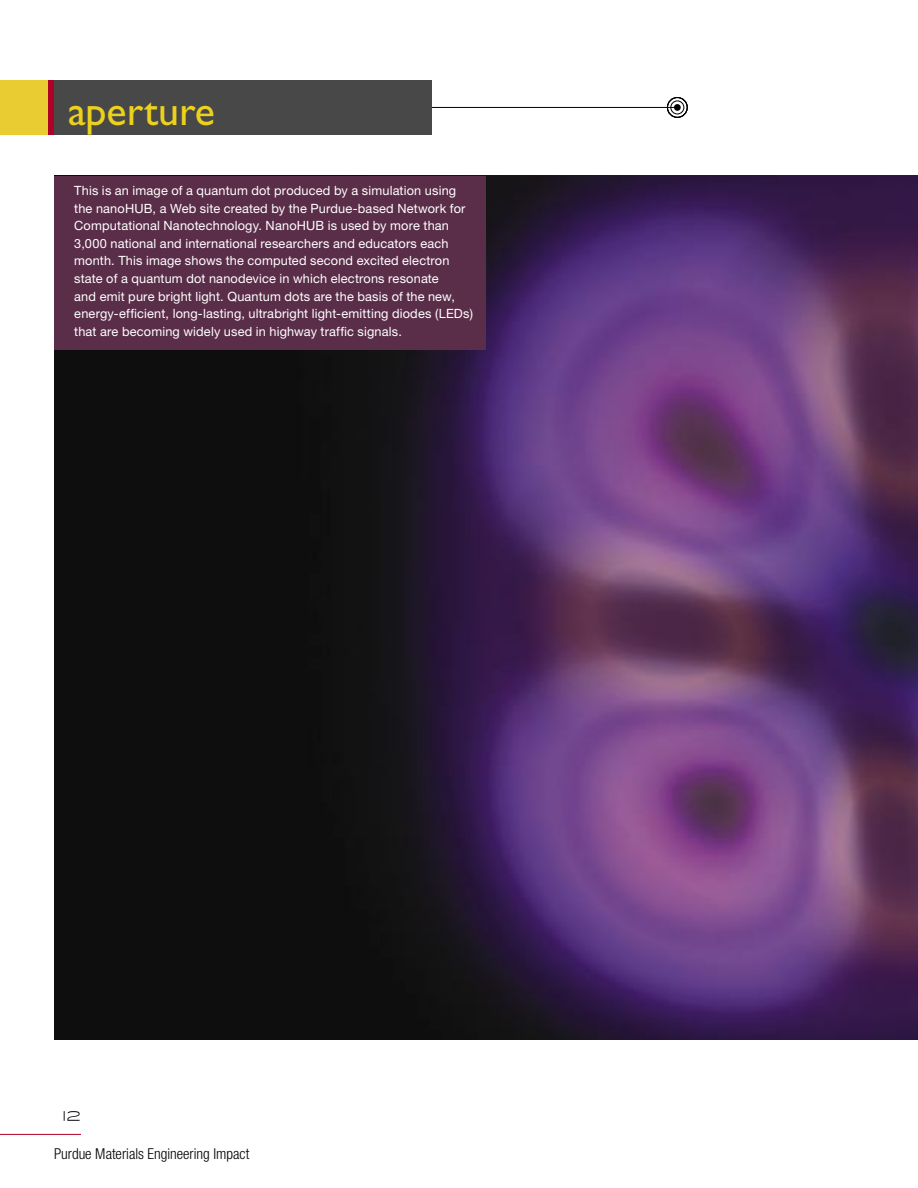
<style>
.page{position:relative;width:918px;height:1188px;background:#fff}
.page>*{position:absolute;margin:0;border:0;box-sizing:border-box;transform-origin:0 0}
.t1{font:42px "Gill Sans";color:#ecd21c}
.t2{font:300 condensed 15px "Helvetica Neue";color:#000}
.t3{font:300 15px "SF Grandezza";color:#000}
.t4{font:12.75px/17.5px "Helvetica Neue";letter-spacing:.015em;color:#fff}
</style>
<div class="page">
<img style="left:54px;top:176px;width:864px;height:863px">
<div style="left:54px;top:176px;width:432px;height:173px;background:#5a2d49"></div>
<hr style="left:0;top:1134px;width:81px;height:1px;background:#af0025">
<hr style="left:0;top:107px;width:677px;height:1px;background:#000">
<div style="left:667px;top:97px;width:20px;height:21px;border:1px solid #000;border-radius:50%"></div>
<div style="left:671px;top:101px;width:13px;height:13px;border:1px solid #000;border-radius:50%"></div>
<div style="left:674px;top:104px;width:7px;height:7px;background:#000;border-radius:50%"></div>
<div style="left:0;top:81px;width:432px;height:54px;background:#484848"></div>
<div style="left:0;top:81px;width:54px;height:54px;background:#e9cb32"></div>
<div style="left:48px;top:81px;width:6px;height:54px;background:#af0025"></div>
<h1 class="t1" style="left:68px;top:87px;width:149px">aperture</h1>
<p class="t4" style="left:74px;top:181px;width:400px">This is an image of a quantum dot produced by a simulation using the nanoHUB, a Web site created by the Purdue-based Network for Computational Nanotechnology. NanoHUB is used by more than 3,000 national and international researchers and educators each month. This image shows the computed second excited electron state of a quantum dot nanodevice in which electrons resonate<br>and emit pure bright light. Quantum dots are the basis of the new, energy-efficient, long-lasting, ultrabright light-emitting diodes (LEDs) that are becoming widely used in highway traffic signals.</p>
<p class="t3" style="left:62px;top:1107px;width:20px">12</p>
<p class="t2" style="left:54px;top:1146px;width:197px">Purdue Materials Engineering Impact</p>
</div>
